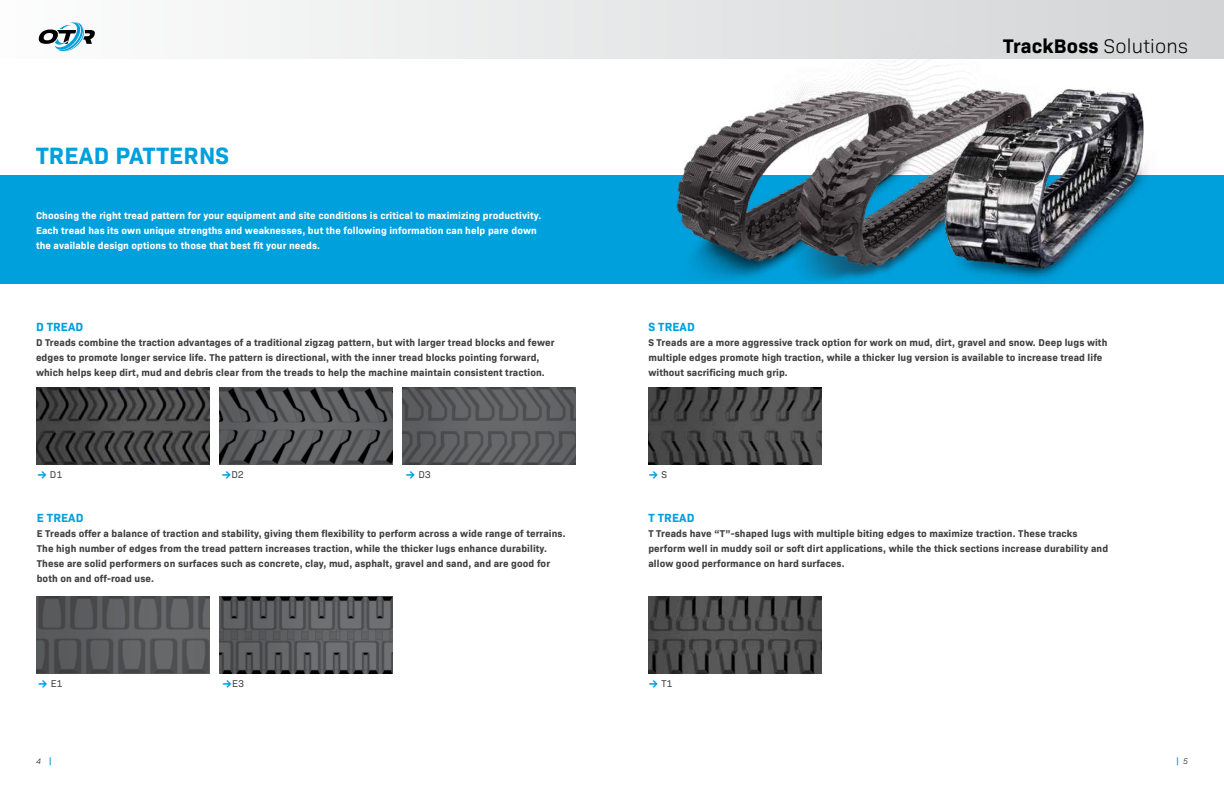
<style>
.page{position:relative;width:1224px;height:792px;background:#fff}
.page>*{position:absolute;margin:0;border:0;box-sizing:border-box;transform-origin:0 0}
.t1{font:700 24px "Bio Sans";letter-spacing:.01em;color:#00a0dd}
.t2{font:700 20px "Bio Sans";letter-spacing:.01em;color:#000}
.t3{font:700 12px "Bio Sans";letter-spacing:.01em;color:#00a0dd}
.t4{font:700 10px/15px "Bio Sans";letter-spacing:.01em;color:#414042}
.t5{font:700 10px/15px "Bio Sans";letter-spacing:.01em;color:#fff}
.t6{font:10px "Bio Sans";letter-spacing:.01em;color:#414042}
.t7{font:italic 300 8px "Bio Sans";color:#000}
.t8{font:700 8px "Bio Sans";color:#00a0dd}
.s1{font-weight:700;font-size:12px;color:#00a0dd}
.s2{font-weight:300}
.s3{font-weight:400;font-size:10px;color:#414042}
.s4{font-weight:700;font-style:normal;color:#00a0dd}
.s5{font-weight:300;font-style:italic;color:#000}
</style>
<div class="page">
<div style="left:0;top:0;width:1224px;height:58px;background:linear-gradient(to right,#fdfdfd,#d2d4d5)"></div>
<svg style="left:39px;top:22px;width:56px;height:29px"></svg>
<div style="left:0;top:175px;width:1224px;height:109px;background:#00a0dd"></div>
<img style="left:220px;top:388px;width:173px;height:77px">
<img style="left:403px;top:388px;width:173px;height:77px">
<img style="left:36px;top:388px;width:173px;height:77px">
<img style="left:672px;top:53px;width:246px;height:226px">
<img style="left:792px;top:66px;width:124px;height:215px">
<img style="left:916px;top:59px;width:232px;height:221px">
<img style="left:36px;top:597px;width:173px;height:77px">
<img style="left:220px;top:597px;width:173px;height:77px">
<img style="left:648px;top:388px;width:173px;height:77px">
<img style="left:648px;top:597px;width:174px;height:77px">
<h1 class="t1" style="left:36px;top:138px;width:195px">TREAD PATTERNS</h1>
<p class="t5" style="left:36px;top:207px;width:507px">Choosing the right tread pattern for your equipment and site conditions is critical to maximizing productivity.<br>Each tread has its own unique strengths and weaknesses, but the following information can help pare down the available design options to those that best fit your needs.</p>
<p class="t3" style="left:36px;top:318px;width:49px">D TREAD</p>
<p class="t4" style="left:36px;top:334px;width:520px">D Treads combine the traction advantages of a traditional zigzag pattern, but with larger tread blocks and fewer edges to promote longer service life. The pattern is directional, with the inner tread blocks pointing forward, which helps keep dirt, mud and debris clear from the treads to help the machine maintain consistent traction.</p>
<p class="t6" style="left:37px;top:467px;width:27px"><span class="s1">→</span> D1</p>
<p class="t6" style="left:222px;top:467px;width:24px"><span class="s1">→</span>D2</p>
<p class="t6" style="left:406px;top:467px;width:27px"><span class="s1">→</span> D3</p>
<p class="t3" style="left:37px;top:509px;width:48px">E TREAD</p>
<p class="t4" style="left:37px;top:525px;width:530px">E Treads offer a balance of traction and stability, giving them flexibility to perform across a wide range of terrains.<br>The high number of edges from the tread pattern increases traction, while the thicker lugs enhance durability.<br>These are solid performers on surfaces such as concrete, clay, mud, asphalt, gravel and sand, and are good for both on and off-road use.</p>
<p class="t6" style="left:38px;top:676px;width:26px"><span class="s1">→</span> E1</p>
<p class="t6" style="left:222px;top:676px;width:23px"><span class="s1">→</span>E3</p>
<h2 class="t2" style="left:1003px;top:30px;width:186px">TrackBoss <span class="s2">Solutions</span></h2>
<p class="t3" style="left:648px;top:318px;width:48px">S TREAD</p>
<p class="t4" style="left:648px;top:334px;width:460px">S Treads are a more aggressive track option for work on mud, dirt, gravel and snow. Deep lugs with multiple edges promote high traction, while a thicker lug version is available to increase tread life without sacrificing much grip.</p>
<p class="t3" style="left:649px;top:466px;width:20px">→ <span class="s3">S</span></p>
<p class="t3" style="left:648px;top:509px;width:47px">T TREAD</p>
<p class="t4" style="left:648px;top:525px;width:461px">T Treads have “T”-shaped lugs with multiple biting edges to maximize traction. These tracks perform well in muddy soil or soft dirt applications, while the thick sections increase durability and allow good performance on hard surfaces.</p>
<p class="t6" style="left:649px;top:676px;width:25px"><span class="s1">→</span> T1</p>
<p class="t7" style="left:36px;top:755px;width:17px">4 <span class="s4">|</span></p>
<p class="t8" style="left:1177px;top:755px;width:13px">| <span class="s5">5</span></p>
</div>
